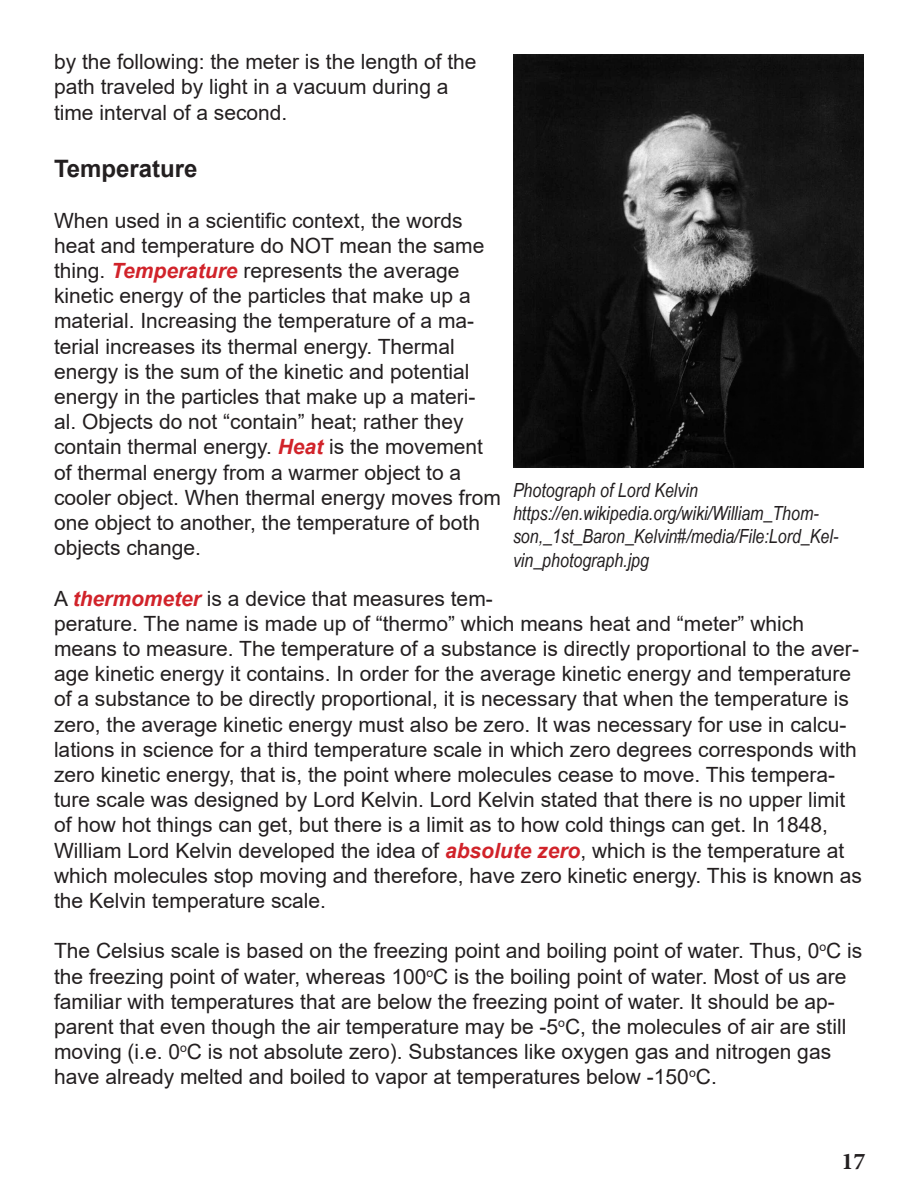
<style>
.page{position:relative;width:918px;height:1188px;background:#fff}
.page>*{position:absolute;margin:0;border:0;box-sizing:border-box;transform-origin:0 0}
.Subheading{font:700 24px "Arial";color:#231f20}
.t1{font:700 24px "Minion Pro";color:#231f20}
.Body_Text{font:21px/25.2px "Arial";color:#231f20}
.Figure_Captions{font:italic 19.5px/23.4px "Arial Narrow";color:#231f20}
.s1{font-weight:700;font-style:italic;color:#d1232a}
</style>
<div class="page">
<img style="left:513px;top:54px;width:351px;height:414px">
<p class="Body_Text" style="left:54px;top:49px;width:424px">by the following: the meter is the length of the path traveled by light in a vacuum during a time interval of a second.</p>
<p class="Subheading" style="left:54px;top:152px;width:145px">Temperature</p>
<p class="Body_Text" style="left:54px;top:208px;width:448px">When used in a scientific context, the words heat and temperature do NOT mean the same thing. <span class="s1">Temperature</span> represents the average kinetic energy of the particles that make up a material. Increasing the temperature of a ma&shy;terial increases its thermal energy. Thermal energy is the sum of the kinetic and potential energy in the particles that make up a materi&shy;al. Objects do not “contain” heat; rather they contain thermal energy. <span class="s1">Heat</span> is the movement of thermal energy from a warmer object to a cooler object. When thermal energy moves from one object to another, the temperature of both objects change.</p>
<p class="Body_Text" style="left:54px;top:586px;width:810px">A <span class="s1">thermometer</span> is a device that measures tem-<br>perature. The name is made up of “thermo” which means heat and “meter” which means to measure. The temperature of a substance is directly proportional to the aver&shy;age kinetic energy it contains. In order for the average kinetic energy and temperature of a substance to be directly proportional, it is necessary that when the temperature is zero, the average kinetic energy must also be zero. It was necessary for use in calcu&shy;lations in science for a third temperature scale in which zero degrees corresponds with zero kinetic energy, that is, the point where molecules cease to move. This tempera&shy;ture scale was designed by Lord Kelvin. Lord Kelvin stated that there is no upper limit of how hot things can get, but there is a limit as to how cold things can get. In 1848, William Lord Kelvin developed the idea of <span class="s1">absolute zero</span>, which is the temperature at which molecules stop moving and therefore, have zero kinetic energy. This is known as the Kelvin temperature scale.</p>
<p class="Body_Text" style="left:54px;top:938px;width:810px">The Celsius scale is based on the freezing point and boiling point of water. Thus, 0<sup>o</sup>C is the freezing point of water, whereas 100<sup>o</sup>C is the boiling point of water. Most of us are familiar with temperatures that are below the freezing point of water. It should be ap&shy;parent that even though the air temperature may be -5<sup>o</sup>C, the molecules of air are still moving (i.e. 0<sup>o</sup>C is not absolute zero). Substances like oxygen gas and nitrogen gas have already melted and boiled to vapor at temperatures below -150<sup>o</sup>C.</p>
<p class="Figure_Captions" style="left:513px;top:478px;width:186px">Photograph of Lord Kelvin</p>
<p class="Figure_Captions" style="left:513px;top:501px;width:327px">https://en.wikipedia.org/wiki/William_Thom&shy;son,_1st_Baron_Kelvin#/media/File:Lord_Kel&shy;vin_photograph.jpg</p>
<p class="t1" style="left:842px;top:1145px;width:25px">17</p>
</div>
